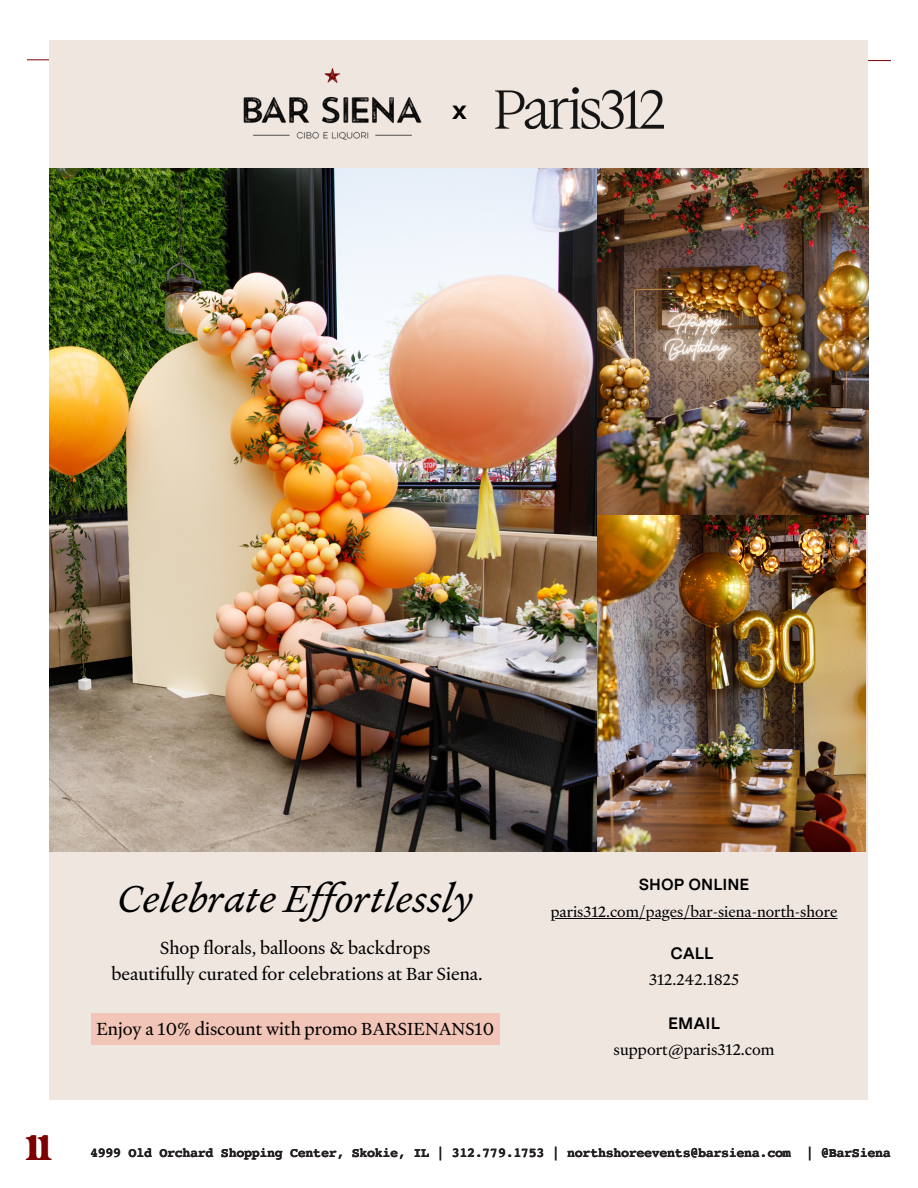
<style>
.page{position:relative;width:918px;height:1188px;background:#fff}
.page>*{position:absolute;margin:0;border:0;box-sizing:border-box;transform-origin:0 0}
.t1{font:italic 40.05px "Heldane Text";color:#000}
.t2{font:condensed 34.5px "HWT Aetna";color:#7b0100}
.t3{font:700 25.95px "Messina Sans";color:#000}
.t4{font:18.75px/26.1px "Heldane Text";color:#000;text-align:center}
.t5{font:16.5px/26.1px "Heldane Text";color:#000;text-align:center}
.t6{font:16.05px "Heldane Text";color:#000}
.t7{font:700 16.05px "Messina Sans";color:#000}
.t8{font:700 13.5px "Courier";letter-spacing:-.03em;color:#231f20}
.s1{font-family:"Messina Sans";font-weight:700}
</style>
<div class="page">
<hr style="left:27px;top:59px;width:276px;height:1px;background:#7b0100">
<hr style="left:615px;top:60px;width:276px;height:1px;background:#7b0100">
<div style="left:50px;top:41px;width:818px;height:1059px;background:#efe6e0"></div>
<img style="left:496px;top:87px;width:167px;height:41px">
<img style="left:243px;top:68px;width:179px;height:72px">
<img style="left:50px;top:168px;width:548px;height:683px">
<img style="left:598px;top:514px;width:267px;height:337px">
<img style="left:598px;top:168px;width:270px;height:346px">
<div style="left:91px;top:1013px;width:408px;height:32px;background:#f1c5b7"></div>
<hr style="left:671px;top:918px;width:166px;height:1px;background:#000">
<hr style="left:555px;top:918px;width:91px;height:1px;background:#000">
<p class="t3" style="left:452px;top:91px;width:17px">x</p>
<p class="t1" style="left:117px;top:872px;width:358px">Celebrate Effortlessly</p>
<p class="t4" style="left:111px;top:935px;width:373px">Shop florals, balloons &amp; backdrops<br>beautifully curated for celebrations at Bar Siena.</p>
<p class="t4" style="left:96px;top:1015px;width:399px">Enjoy a 10% discount with promo BARSIENANS10</p>
<p class="t7" style="left:639px;top:873px;width:112px">SHOP ONLINE</p>
<p class="t6" style="left:551px;top:901px;width:288px">paris312.com/pages/bar-siena-north-shore</p>
<p class="t5" style="left:649px;top:940px;width:92px"><span class="s1">CALL<br></span>312.242.1825</p>
<p class="t5" style="left:614px;top:1010px;width:162px"><span class="s1">EMAIL </span>support@paris312.com</p>
<h2 class="t2" style="left:26px;top:1126px;width:26px">11</h2>
<p class="t8" style="left:90px;top:1142px;width:802px">4999 Old Orchard Shopping Center, Skokie, IL | 312.779.1753 | northshoreevents@barsiena.com | @BarSiena</p>
</div>
